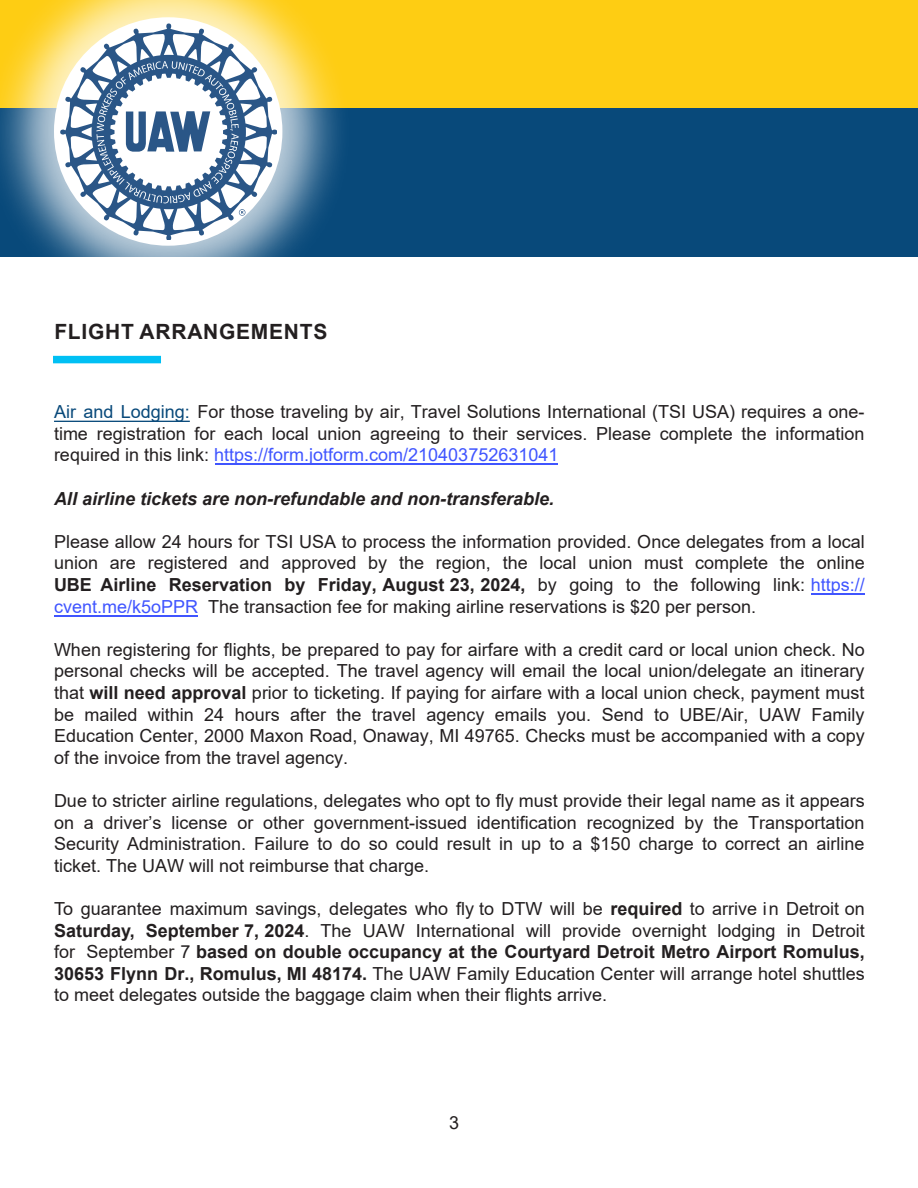
<style>
.page{position:relative;width:918px;height:1188px;background:#fff}
.page>*{position:absolute;margin:0;border:0;box-sizing:border-box;transform-origin:0 0}
.t1{font:700 21px "Arial";letter-spacing:.035em;color:#231f20}
.t2{font:18px/21.6px "Arial";color:#231f20;text-align:justify}
.t3{font:italic 700 18px "Arial";color:#231f20}
.s1{color:#08497a}
.s2{color:#4055ff}
.s3{font-weight:700}
.s4{font-style:inherit}
</style>
<div class="page">
<div style="left:0;top:0;width:918px;height:108px;background:#fecd13"></div>
<div style="left:0;top:108px;width:918px;height:148px;background:#08497a"></div>
<div style="left:0;top:0;width:353px;height:316px;background:#fff;opacity:.75"></div>
<div style="left:54px;top:17px;width:228px;height:229px;background:#fff;border-radius:50%"></div>
<div style="left:53px;top:356px;width:108px;height:7px;background:#00c0f4"></div>
<hr style="left:915px;top:0;width:3px;height:312px;background:#fff;opacity:.75">
<svg style="left:60px;top:23px;width:216px;height:217px"></svg>
<svg style="left:198px;top:70px;width:13px;height:9px"></svg>
<svg style="left:222px;top:165px;width:7px;height:7px"></svg>
<svg style="left:126px;top:111px;width:84px;height:41px"></svg>
<svg style="left:239px;top:209px;width:6px;height:7px"></svg>
<hr style="left:54px;top:421px;width:136px;height:1px;background:#08497a">
<hr style="left:215px;top:464px;width:343px;height:1px;background:#4055ff">
<hr style="left:811px;top:593px;width:54px;height:2px;background:#4055ff">
<hr style="left:54px;top:615px;width:144px;height:1px;background:#4055ff">
<p class="t1" style="left:54px;top:317px;width:275px">FLIGHT ARRANGEMENTS</p>
<p class="t2" style="left:54px;top:401px;width:812px"><span class="s1">Air and Lodging:</span> For those traveling by air, Travel Solutions International (TSI USA) requires a one&shy;time registration for each local union agreeing to their services. Please complete the information required in this link: <span class="s2">https://form.jotform.com/210403752631041</span></p>
<p class="t3" style="left:54px;top:486px;width:502px">All airline tickets are non-refundable and non-transferable.</p>
<p class="t2" style="left:54px;top:530px;width:812px">Please allow 24 hours for TSI USA to process the information provided. Once delegates from a local union are registered and approved by the region, the local union must complete the online <span class="s3">UBE Airline Reservation by</span> <span class="s3">Friday, August 23, 2024</span><span class="s3">,</span> by going to the following link: <span class="s2">https:// cvent.me/k5oPPR</span> The transaction fee for making airline reservations is $20 per person.</p>
<p class="t2" style="left:54px;top:638px;width:812px">When registering for flights, be prepared to pay for airfare with a credit card or local union check. No personal checks will be accepted. The travel agency will email the local union/delegate an itinerary that <span class="s3">will need approval</span> prior to ticketing. If paying for airfare with a local union check, payment must be mailed within 24 hours after the travel agency emails you. Send to UBE/Air, UAW Family Education Center, 2000 Maxon Road, Onaway, MI 49765. Checks must be accompanied with a copy of the invoice from the travel agency.</p>
<p class="t2" style="left:54px;top:790px;width:812px">Due to stricter airline regulations, delegates who opt to fly must provide their legal name as it appears on a driver’s license or other government-issued identification recognized by the Transportation Security Administration. Failure to do so could result in up to a $150 charge to correct an airline ticket. The UAW will not reimburse that charge.</p>
<p class="t2" style="left:54px;top:898px;width:812px">To guarantee maximum savings, delegates who fly to DTW will be <span class="s3">required</span> to arrive in Detroit on <span class="s3">Saturday, September 7, 2024</span>. The UAW International will provide overnight lodging in Detroit for <span class="s4">September 7</span> <span class="s3">based on double occupancy at the Courtyard Detroit Metro Airport Romulus, 30653 Flynn Dr., Romulus, MI 48174.</span> The UAW Family Education Center will arrange hotel shuttles to meet delegates outside the baggage claim when their flights arrive.</p>
<p class="t2" style="left:449px;top:1111px;width:12px">3</p>
</div>
